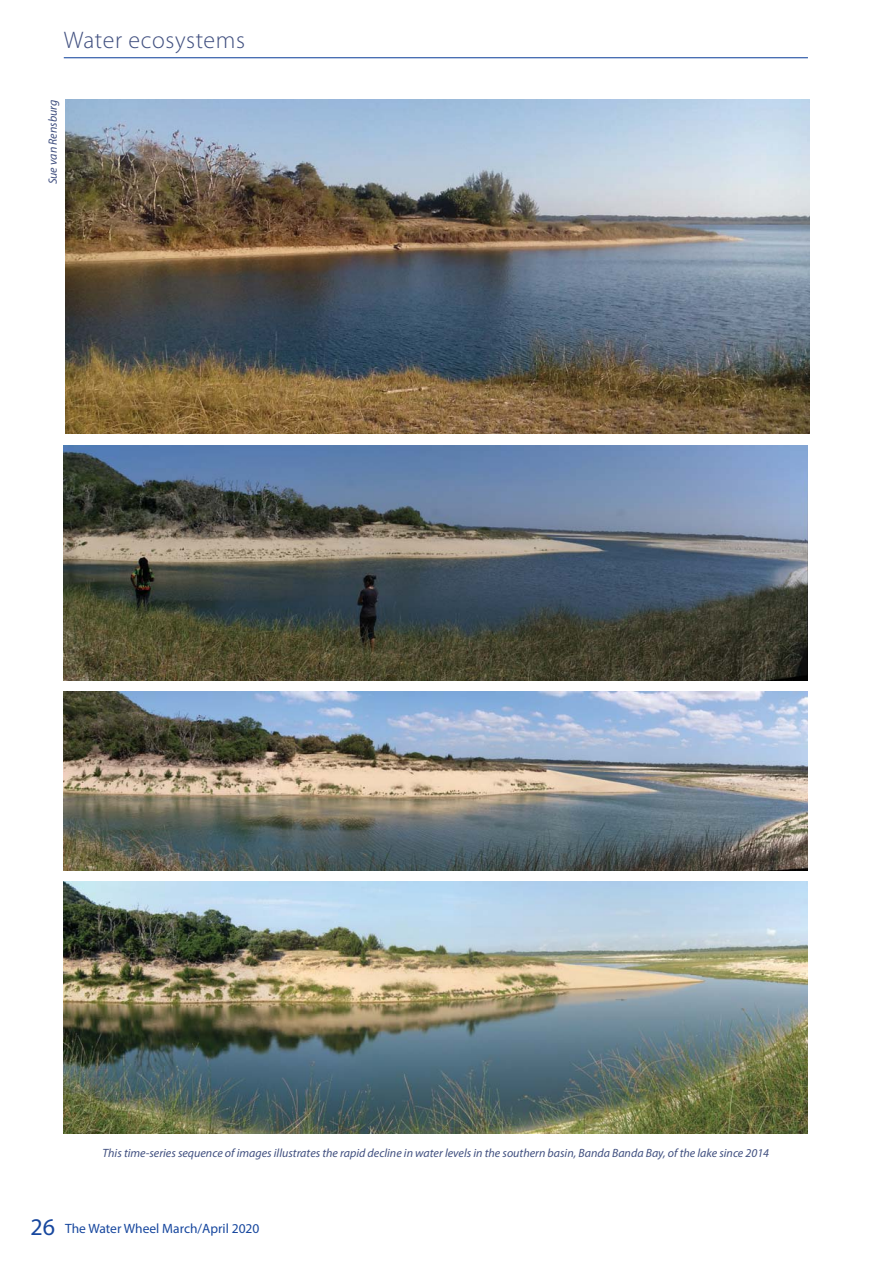
<style>
.page{position:relative;width:893px;height:1263px;background:#fff}
.page>*{position:absolute;margin:0;border:0;box-sizing:border-box;transform-origin:0 0}
.t1{font:300 24px "Myriad Pro";letter-spacing:.025em;color:#415080}
.t2{font:13.5px "Myriad Pro";color:#17479e}
.t3{font:italic 12px "Myriad Pro";color:#415080}
.s1{font-size:24px}
</style>
<div class="page">
<hr style="left:64px;top:57px;width:744px;height:1px;background:#17479e">
<img style="left:65px;top:100px;width:744px;height:334px">
<img style="left:64px;top:446px;width:744px;height:235px">
<img style="left:64px;top:691px;width:744px;height:180px">
<img style="left:64px;top:881px;width:744px;height:252px">
<h1 class="t1" style="left:64px;top:31px;width:183px">Water ecosystems</h1>
<p class="t3" style="left:48px;top:184px;width:86px;rotate:-90deg">Sue van Rensburg</p>
<p class="t3" style="left:103px;top:1148px;width:668px">This time-series sequence of images illustrates the rapid decline in water levels in the southern basin, Banda Banda Bay, of the lake since 2014</p>
<p class="t2" style="left:30px;top:1223px;width:230px"><span class="s1">26</span> The Water Wheel March/April 2020</p>
</div>
